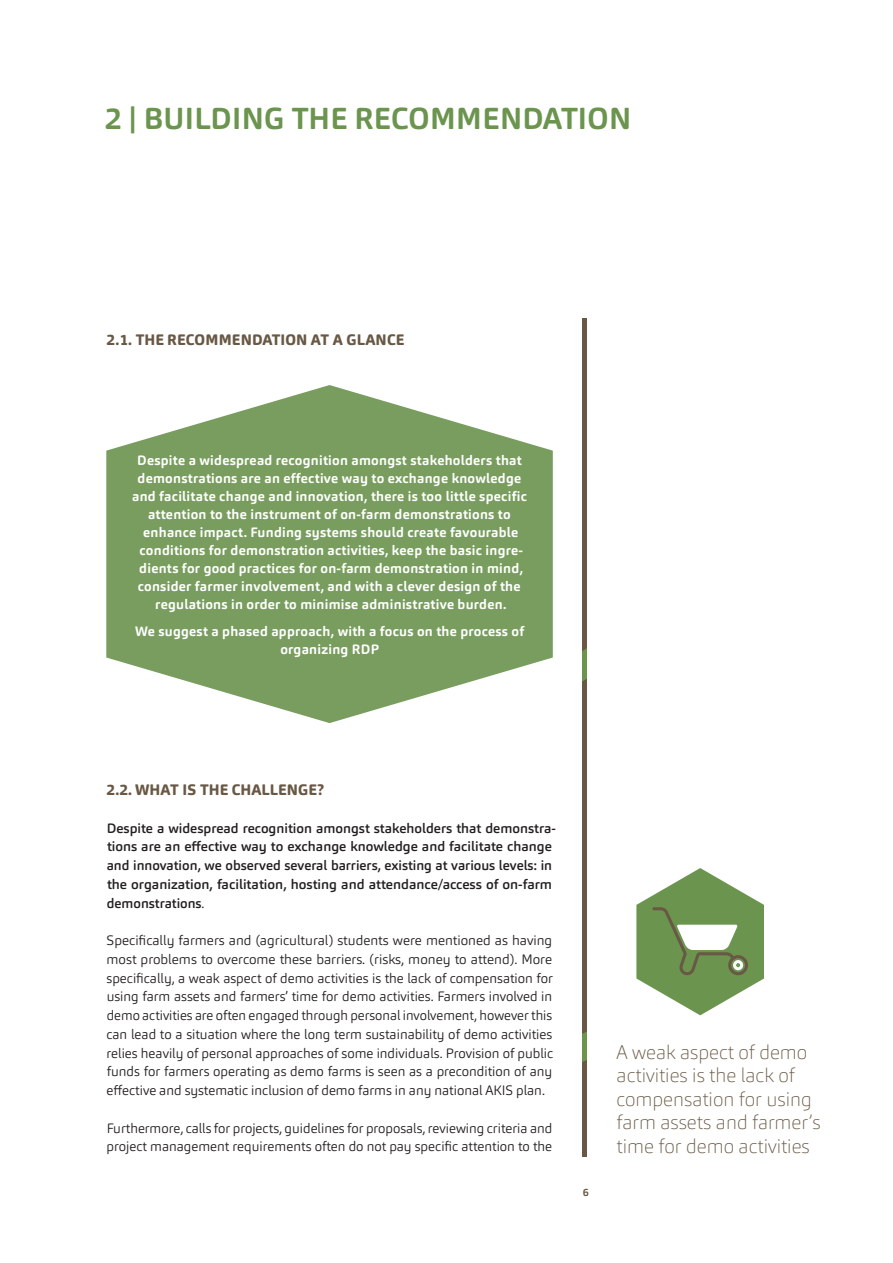
<style>
.page{position:relative;width:893px;height:1263px;background:#fff}
.page>*{position:absolute;margin:0;border:0;box-sizing:border-box;transform-origin:0 0}
.t1{font:700 30px "Carnas";letter-spacing:.01em;color:#6b954f}
.t2{font:100 19.5px/23.4px "Carnas";color:#685844}
.t3{font:800 15px "Carnas";letter-spacing:.01em;color:#685844}
.Intro{font:300 13.5px/18.8px "Carnas";color:#231f20;text-align:justify}
.t4{font:700 13.5px/18px "Carnas";letter-spacing:.02em;color:#fff;text-align:center}
.Intro-2{font:500 13.5px/18.8px "Carnas";color:#231f20}
.t5{font:700 10.5px "Carnas";color:#685844}
.s1{font-weight:300}
</style>
<div class="page">
<svg style="left:583px;top:319px;width:4px;height:838px"></svg>
<svg style="left:106px;top:385px;width:447px;height:338px;fill:#789d5e"></svg>
<svg style="left:636px;top:868px;width:128px;height:147px"></svg>
<h2 class="t1" style="left:105px;top:99px;width:528px">2 | BUILDING THE RECOMMENDATION</h2>
<h3 class="t3" style="left:107px;top:330px;width:299px">2.1. THE RECOMMENDATION AT A GLANCE</h3>
<p class="t4" style="left:132px;top:451px;width:396px">Despite a widespread recognition amongst stakeholders that demonstrations are an effective way to exchange knowledge and facilitate change and innovation, there is too little specific attention to the instrument of on-farm demonstrations to enhance impact. Funding systems should create favourable conditions for demonstration activities, keep the basic ingre&shy;dients for good practices for on-farm demonstration in mind, consider farmer involvement, and with a clever design of the regulations in order to minimise administrative burden.</p>
<p class="t4" style="left:135px;top:622px;width:391px">We suggest a phased approach, with a focus on the process of organizing RDP</p>
<h3 class="t3" style="left:107px;top:780px;width:219px">2.2. WHAT IS THE CHALLENGE?</h3>
<p class="Intro-2" style="left:107px;top:818px;width:451px">Despite a widespread recognition amongst stakeholders that demonstra&shy;tions are an effective way to exchange knowledge and facilitate change and innovation, we observed several barriers, existing at various levels: in the organization, facilitation, hosting and attendance/access of on-farm demonstrations<span class="s1">.</span></p>
<p class="Intro" style="left:107px;top:931px;width:448px">Specifically farmers and (agricultural) students were mentioned as having most problems to overcome these barriers. (risks, money to attend). More specifically, a weak aspect of demo activities is the lack of compensation for using farm assets and farmers’ time for demo activities. Farmers involved in demo activities are often engaged through personal involvement, however this can lead to a situation where the long term sustainability of demo activities relies heavily of personal approaches of some individuals. Provision of public funds for farmers operating as demo farms is seen as a precondition of any effective and systematic inclusion of demo farms in any national AKIS plan.</p>
<p class="Intro" style="left:107px;top:1118px;width:447px">Furthermore, calls for projects, guidelines for proposals, reviewing criteria and project management requirements often do not pay specific attention to the</p>
<p class="t5" style="left:583px;top:1186px;width:8px">6</p>
<p class="t2" style="left:617px;top:1040px;width:206px">A weak aspect of demo activities is the lack of compensation for using farm assets and farmer’s time for demo activities</p>
</div>
